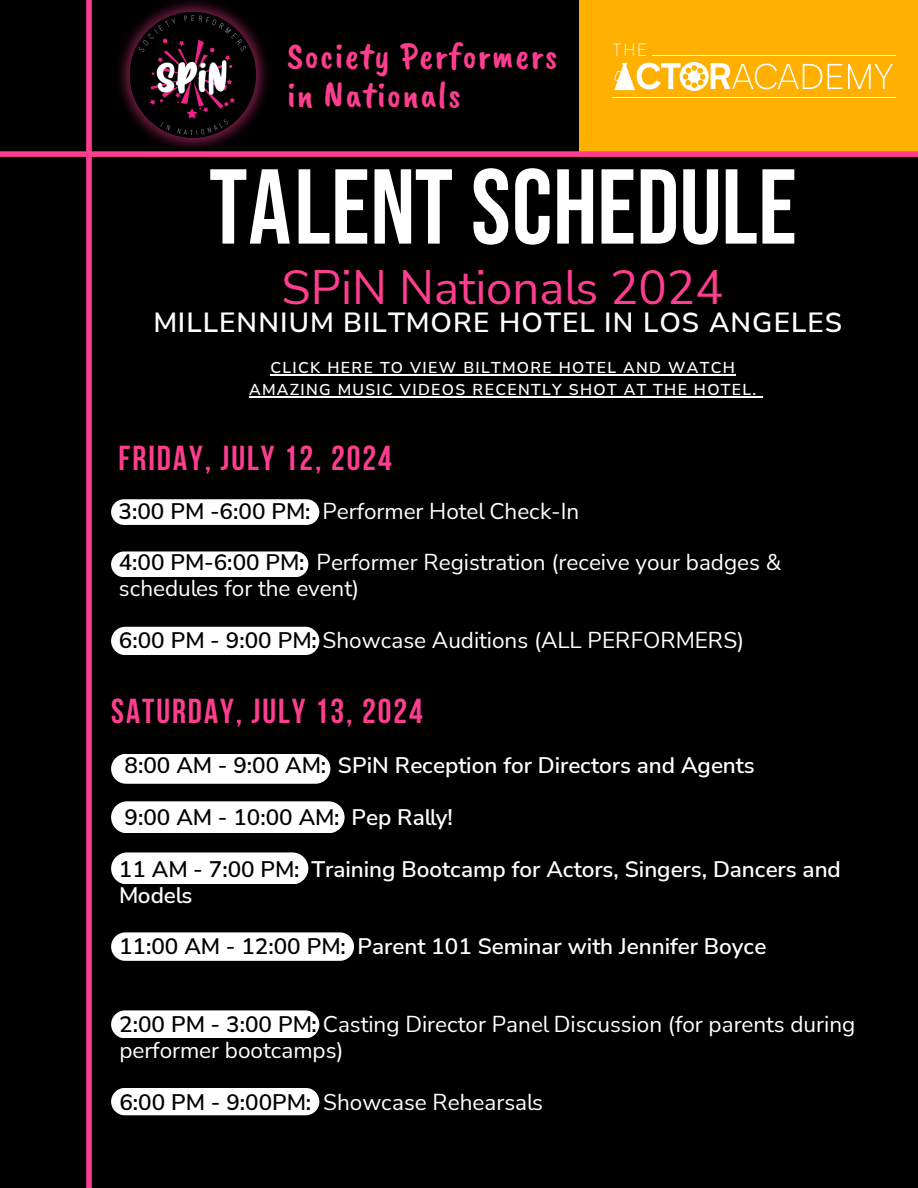
<style>
.page{position:relative;width:918px;height:1188px;background:#000}
.page>*{position:absolute;margin:0;border:0;box-sizing:border-box;transform-origin:0 0}
.t1{font:106.2px "Bebas Neue";letter-spacing:.005em;color:#fff}
.t2{font:47.25px "Nunito Sans";color:#fd3e8e}
.t3{font:37.5px/38.2px "Caveat Brush";letter-spacing:.035em;color:#fd3e8e}
.t4{font:700 34.5px "Bebas Neue";letter-spacing:.06em;color:#fd3e8e}
.t5{font:600 27.75px "Nunito Sans";letter-spacing:.04em;color:#fff}
.t6{font:22.5px/26px "Nunito Sans";color:#fff}
.t7{font:600 22.5px/26px "Nunito Sans";color:#fff}
.t8{font:600 22.5px "Nunito Sans";color:#000}
.t9{font:600 15.75px/21.3px "Nunito Sans";letter-spacing:.085em;color:#fff;text-align:center}
.s1{font-weight:600;color:#000}
.s2{color:#000}
.s3{color:#fff}
</style>
<div class="page">
<div style="left:580px;top:0;width:338px;height:151px;background:#ffb000"></div>
<svg style="left:613px;top:44px;width:33px;height:12px"></svg>
<svg style="left:614px;top:62px;width:208px;height:29px"></svg>
<svg style="left:828px;top:64px;width:14px;height:25px"></svg>
<svg style="left:848px;top:64px;width:45px;height:25px"></svg>
<hr style="left:652px;top:55px;width:244px;height:1px;background:#fff">
<hr style="left:612px;top:97px;width:284px;height:1px;background:#fff">
<div style="left:0;top:151px;width:918px;height:6px;background:#fd3e8e"></div>
<div style="left:86px;top:0;width:6px;height:1188px;background:#fd3e8e"></div>
<img style="left:111px;top:0;width:163px;height:157px">
<svg style="left:111px;top:499px;width:208px;height:26px;background:#f5f5f5"></svg>
<div style="left:111px;top:552px;width:197px;height:25px;background:#fff"></div>
<div style="left:111px;top:627px;width:208px;height:28px;background:#fff;border-radius:14px"></div>
<div style="left:111px;top:754px;width:219px;height:30px;background:#fff"></div>
<div style="left:111px;top:801px;width:234px;height:32px;background:#fff"></div>
<div style="left:111px;top:852px;width:197px;height:32px;background:#fff"></div>
<svg style="left:111px;top:932px;width:243px;height:29px;background:#f3f3f3"></svg>
<div style="left:111px;top:1010px;width:208px;height:28px;background:#fff;border-radius:14px"></div>
<div style="left:111px;top:1088px;width:208px;height:27px;background:#fff;border-radius:14px"></div>
<hr style="left:270px;top:375px;width:466px;height:1px;background:#fff">
<hr style="left:249px;top:396px;width:509px;height:1px;background:#fff">
<h3 class="t3" style="left:287px;top:38px;width:272px">Society Performers in Nationals</h3>
<h1 class="t1" style="left:209px;top:147px;width:589px">TALENT SCHEDULE</h1>
<h2 class="t2" style="left:282px;top:255px;width:444px">SPiN Nationals 2024</h2>
<p class="t5" style="left:153px;top:303px;width:690px">MILLENNIUM BILTMORE HOTEL IN LOS ANGELES</p>
<p class="t9" style="left:249px;top:357px;width:509px">CLICK HERE TO VIEW BILTMORE HOTEL AND WATCH<br>AMAZING MUSIC VIDEOS RECENTLY SHOT AT THE HOTEL.</p>
<h3 class="t4" style="left:119px;top:439px;width:275px">FRIDAY, JULY 12, 2024</h3>
<p class="t6" style="left:119px;top:497px;width:462px"><span class="s1">3:00 PM -6:00 PM:</span> Performer Hotel Check-In</p>
<p class="t6" style="left:119px;top:549px;width:664px"><span class="s1">4:00 PM-6:00 PM:</span> Performer Registration (receive your badges &amp; schedules for the event)</p>
<p class="t6" style="left:119px;top:626px;width:627px"><span class="s1">6:00 PM - 9:00 PM:</span> Showcase Auditions (ALL PERFORMERS)</p>
<h3 class="t4" style="left:111px;top:692px;width:313px">SATURDAY, JULY 13, 2024</h3>
<p class="t7" style="left:125px;top:751px;width:632px"><span class="s2">8:00 AM - 9:00 AM:</span> SPiN Reception for Directors and Agents</p>
<p class="t8" style="left:125px;top:801px;width:330px">9:00 AM - 10:00 AM: <span class="s3">Pep Rally!</span></p>
<p class="t7" style="left:119px;top:855px;width:724px"><span class="s2">11 AM - 7:00 PM:</span> Training Bootcamp for Actors, Singers, Dancers and<br>Models</p>
<p class="t7" style="left:119px;top:933px;width:649px"><span class="s2">11:00 AM - 12:00 PM:</span> Parent 101 Seminar with Jennifer Boyce</p>
<p class="t6" style="left:119px;top:1011px;width:738px"><span class="s1">2:00 PM - 3:00 PM:</span> Casting Director Panel Discussion (for parents during performer bootcamps)</p>
<p class="t6" style="left:119px;top:1088px;width:425px"><span class="s1">6:00 PM - 9:00PM:</span> Showcase Rehearsals</p>
</div>
